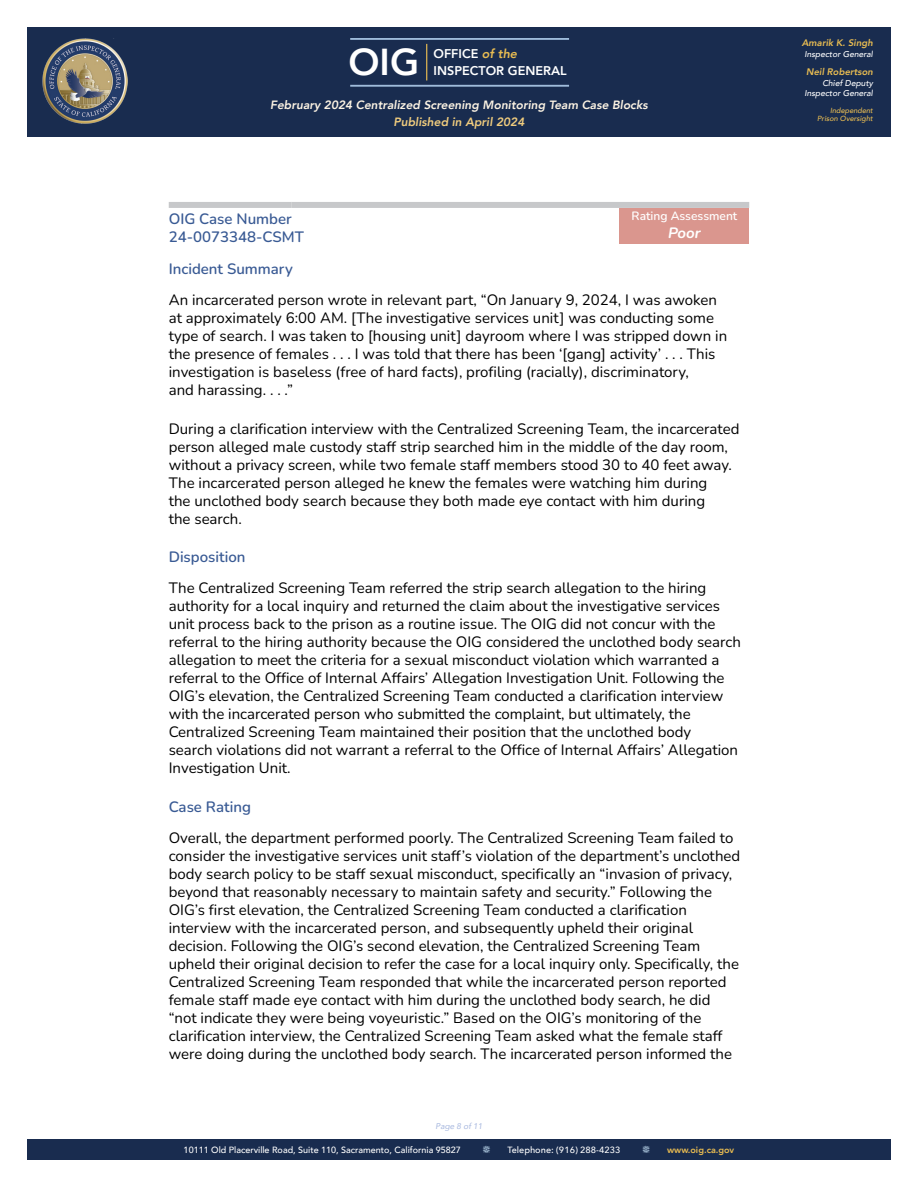
<style>
.page{position:relative;width:918px;height:1188px;background:#fff}
.page>*{position:absolute;margin:0;border:0;box-sizing:border-box;transform-origin:0 0}
.t1{font:800 37.35px "Avenir";color:#fff}
.t2{font:200 15px/18px "Nunito";color:#000}
.t3{font:200 15px/18px "Nunito";color:#395a94}
.t4{font:italic 200 15px "Nunito";color:#fff}
.t5{font:800 12.6px/16.8px "Avenir";color:#fff}
.t6{font:italic 800 12px "Avenir";color:#fdf4e4}
.t7{font:italic 800 12px "Avenir";color:#f0cc7e}
.t8{font:200 12px "Nunito";color:#fff}
.t9{font:italic 800 9.45px "Avenir";color:#e8bc52}
.t10{font:500 9px "Avenir";color:#fff}
.t11{font:500 9px "Avenir Next";color:#fff}
.t12{font:800 9px "Avenir";color:#e9bc51}
.t13{font:italic 500 8.4px/10.2px "Avenir";color:#fff;text-align:right}
.t14{font:italic 8.25px "Avenir";color:#a5b6de}
.t15{font:italic 500 7.35px/8.9px "Avenir";color:#e8bc52;text-align:right}
.s1{font-style:italic;color:#e8bc52}
</style>
<div class="page">
<div style="left:27px;top:1140px;width:864px;height:20px;background:#192c4f"></div>
<div style="left:27px;top:27px;width:864px;height:109px;background:#192c4f"></div>
<hr style="left:426px;top:44px;width:1px;height:36px;background:#e4b952">
<hr style="left:350px;top:85px;width:219px;height:2px;background:#c2e1ff">
<hr style="left:350px;top:38px;width:219px;height:2px;background:#c0e0ff">
<img style="left:42px;top:39px;width:85px;height:85px">
<div style="left:169px;top:202px;width:123px;height:6px;background:#c7c8ca"></div>
<div style="left:292px;top:202px;width:457px;height:6px;background:#c7c8ca"></div>
<div style="left:620px;top:208px;width:129px;height:36px;background:#da968e"></div>
<h1 class="t1" style="left:348px;top:33px;width:72px">OIG</h1>
<p class="t5" style="left:434px;top:45px;width:135px">OFFICE <span class="s1">of the<br></span>INSPECTOR GENERAL</p>
<p class="t6" style="left:270px;top:97px;width:379px">February 2024 Centralized Screening Monitoring Team Case Blocks</p>
<p class="t7" style="left:394px;top:115px;width:132px">Published in April 2024</p>
<p class="t8" style="left:632px;top:208px;width:107px">Rating Assessment</p>
<p class="t4" style="left:668px;top:223px;width:34px">Poor</p>
<p class="t3" style="left:169px;top:210px;width:137px">OIG Case Number<br>24-0073348-CSMT</p>
<p class="t3" style="left:169px;top:259px;width:126px">Incident Summary</p>
<p class="t2" style="left:169px;top:291px;width:560px">An incarcerated person wrote in relevant part, “On January 9, 2024, I was awoken at approximately 6:00 AM. [The investigative services unit] was conducting some type of search. I was taken to [housing unit] dayroom where I was stripped down in the presence of females . . . I was told that there has been ‘[gang] activity’ . . . This investigation is baseless (free of hard facts), profiling (racially), discriminatory,<br>and harassing. . . .”</p>
<p class="t2" style="left:169px;top:419px;width:572px">During a clarification interview with the Centralized Screening Team, the incarcerated person alleged male custody staff strip searched him in the middle of the day room, without a privacy screen, while two female staff members stood 30 to 40 feet away.<br>The incarcerated person alleged he knew the females were watching him during<br>the unclothed body search because they both made eye contact with him during<br>the search.</p>
<p class="t3" style="left:169px;top:547px;width:78px">Disposition</p>
<p class="t2" style="left:169px;top:579px;width:574px">The Centralized Screening Team referred the strip search allegation to the hiring authority for a local inquiry and returned the claim about the investigative services unit process back to the prison as a routine issue. The OIG did not concur with the referral to the hiring authority because the OIG considered the unclothed body search allegation to meet the criteria for a sexual misconduct violation which warranted a referral to the Office of Internal Affairs’ Allegation Investigation Unit. Following the OIG’s elevation, the Centralized Screening Team conducted a clarification interview with the incarcerated person who submitted the complaint, but ultimately, the Centralized Screening Team maintained their position that the unclothed body<br>search violations did not warrant a referral to the Office of Internal Affairs’ Allegation Investigation Unit.</p>
<p class="t3" style="left:169px;top:797px;width:84px">Case Rating</p>
<p class="t2" style="left:169px;top:828px;width:573px">Overall, the department performed poorly. The Centralized Screening Team failed to consider the investigative services unit staff’s violation of the department’s unclothed body search policy to be staff sexual misconduct, specifically an “invasion of privacy, beyond that reasonably necessary to maintain safety and security.” Following the OIG’s first elevation, the Centralized Screening Team conducted a clarification interview with the incarcerated person, and subsequently upheld their original decision. Following the OIG’s second elevation, the Centralized Screening Team upheld their original decision to refer the case for a local inquiry only. Specifically, the Centralized Screening Team responded that while the incarcerated person reported female staff made eye contact with him during the unclothed body search, he did “not indicate they were being voyeuristic.” Based on the OIG’s monitoring of the clarification interview, the Centralized Screening Team asked what the female staff were doing during the unclothed body search. The incarcerated person informed the</p>
<p class="t14" style="left:436px;top:1121px;width:48px">Page 8 of 11</p>
<p class="t10" style="left:184px;top:1142px;width:279px">10111 Old Placerville Road, Suite 110, Sacramento, California 95827</p>
<p class="t11" style="left:507px;top:1142px;width:115px">Telephone: (916) 288-4233</p>
<p class="t12" style="left:667px;top:1142px;width:69px">www.oig.ca.gov</p>
<p class="t9" style="left:802px;top:37px;width:73px">Amarik K. Singh</p>
<p class="t13" style="left:805px;top:49px;width:70px">Inspector General</p>
<p class="t9" style="left:806px;top:66px;width:68px">Neil Robertson</p>
<p class="t13" style="left:805px;top:78px;width:70px">Chief Deputy<br>Inspector General</p>
<p class="t15" style="left:817px;top:106px;width:57px">Independent<br>Prison Oversight</p>
</div>
